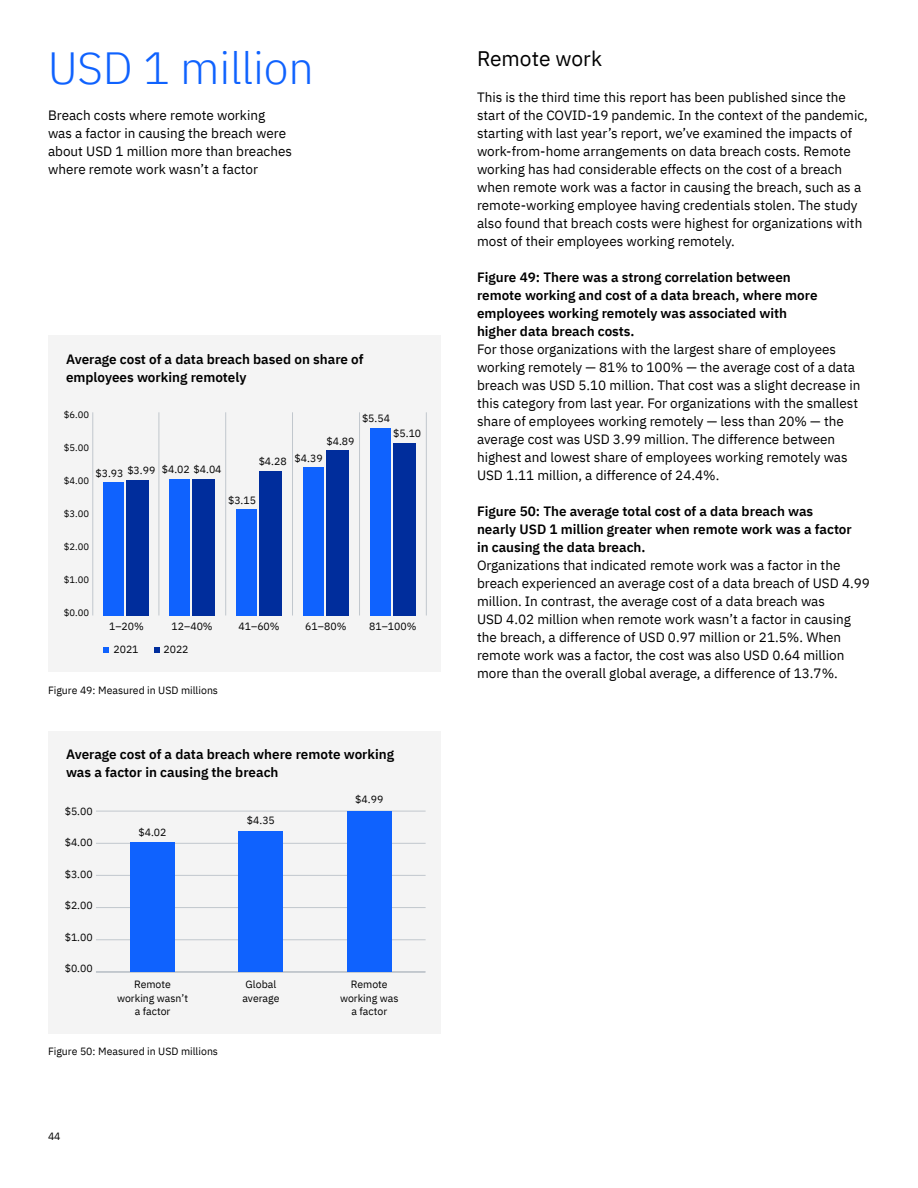
<style>
.page{position:relative;width:918px;height:1188px;background:#fff}
.page>*{position:absolute;margin:0;border:0;box-sizing:border-box;transform-origin:0 0}
.Callout_numbers{font:300 45px "IBM Plex Sans";letter-spacing:-.005em;color:#0f62fe}
.Heading{font:21px "IBM Plex Sans";color:#000}
.Body_text{font:13.5px/18px "IBM Plex Sans";color:#000}
.Subheading{font:600 13.5px/18px "IBM Plex Sans";color:#000}
.t1{font:10.5px/13.5px "IBM Plex Sans";color:#000;text-align:center}
.t2{font:9.45px "IBM Plex Sans";color:#000}
</style>
<div class="page">
<div style="left:48px;top:731px;width:393px;height:302px;background:#f4f4f4"></div>
<div style="left:48px;top:335px;width:393px;height:337px;background:#f4f4f4"></div>
<hr style="left:93px;top:412px;width:1px;height:203px;background:#c1c7cd">
<hr style="left:159px;top:412px;width:1px;height:203px;background:#c1c7cd">
<hr style="left:225px;top:412px;width:1px;height:203px;background:#c1c7cd">
<hr style="left:292px;top:412px;width:1px;height:203px;background:#c1c7cd">
<hr style="left:359px;top:412px;width:1px;height:203px;background:#c1c7cd">
<hr style="left:426px;top:412px;width:1px;height:203px;background:#c1c7cd">
<div style="left:370px;top:428px;width:20px;height:187px;background:#0f62fe"></div>
<div style="left:393px;top:443px;width:23px;height:172px;background:#002d9c"></div>
<div style="left:303px;top:467px;width:20px;height:148px;background:#0f62fe"></div>
<div style="left:326px;top:450px;width:23px;height:165px;background:#002d9c"></div>
<div style="left:236px;top:509px;width:21px;height:106px;background:#0f62fe"></div>
<div style="left:259px;top:471px;width:23px;height:144px;background:#002d9c"></div>
<div style="left:169px;top:479px;width:21px;height:136px;background:#0f62fe"></div>
<div style="left:192px;top:479px;width:23px;height:136px;background:#002d9c"></div>
<div style="left:103px;top:482px;width:20px;height:133px;background:#0f62fe"></div>
<div style="left:127px;top:480px;width:22px;height:135px;background:#002d9c"></div>
<svg style="left:103px;top:648px;width:5px;height:5px"></svg>
<svg style="left:155px;top:648px;width:5px;height:5px"></svg>
<hr style="left:96px;top:811px;width:330px;height:1px;background:#c1c7cd">
<hr style="left:96px;top:843px;width:330px;height:1px;background:#c1c7cd">
<hr style="left:96px;top:875px;width:330px;height:1px;background:#c1c7cd">
<hr style="left:96px;top:907px;width:330px;height:1px;background:#c1c7cd">
<hr style="left:96px;top:940px;width:330px;height:1px;background:#c1c7cd">
<hr style="left:96px;top:972px;width:330px;height:1px;background:#c1c7cd">
<div style="left:347px;top:811px;width:44px;height:161px;background:#0f62fe"></div>
<div style="left:239px;top:832px;width:44px;height:140px;background:#0f62fe"></div>
<div style="left:131px;top:843px;width:44px;height:129px;background:#0f62fe"></div>
<p class="Callout_numbers" style="left:48px;top:34px;width:267px">USD 1 million</p>
<p class="Body_text" style="left:48px;top:105px;width:246px">Breach costs where remote working was a factor in causing the breach were about USD 1 million more than breaches where remote work wasn’t a factor</p>
<h4 class="Subheading" style="left:66px;top:349px;width:299px">Average cost of a data breach based on share of employees working remotely</h4>
<p class="t2" style="left:64px;top:407px;width:27px">$6.00</p>
<p class="t2" style="left:64px;top:440px;width:27px">$5.00</p>
<p class="t2" style="left:64px;top:473px;width:27px">$4.00</p>
<p class="t2" style="left:64px;top:506px;width:27px">$3.00</p>
<p class="t2" style="left:64px;top:539px;width:27px">$2.00</p>
<p class="t2" style="left:64px;top:572px;width:27px">$1.00</p>
<p class="t2" style="left:64px;top:605px;width:27px">$0.00</p>
<p class="t1" style="left:109px;top:619px;width:36px">1–20%</p>
<p class="t1" style="left:172px;top:619px;width:43px">12–40%</p>
<p class="t1" style="left:239px;top:619px;width:43px">41–60%</p>
<p class="t1" style="left:305px;top:619px;width:43px">61–80%</p>
<p class="t1" style="left:369px;top:619px;width:49px">81–100%</p>
<p class="t1" style="left:362px;top:411px;width:30px">$5.54</p>
<p class="t1" style="left:393px;top:425px;width:30px">$5.10</p>
<p class="t1" style="left:326px;top:433px;width:30px">$4.89</p>
<p class="t1" style="left:295px;top:450px;width:30px">$4.39</p>
<p class="t1" style="left:259px;top:454px;width:30px">$4.28</p>
<p class="t1" style="left:95px;top:465px;width:30px">$3.93</p>
<p class="t1" style="left:162px;top:462px;width:61px">$4.02 $4.04</p>
<p class="t1" style="left:127px;top:463px;width:30px">$3.99</p>
<p class="t1" style="left:228px;top:492px;width:30px">$3.15</p>
<p class="t1" style="left:113px;top:641px;width:27px">2021</p>
<p class="t1" style="left:163px;top:641px;width:27px">2022</p>
<p class="t1" style="left:48px;top:682px;width:172px">Figure 49: Measured in USD millions</p>
<h4 class="Subheading" style="left:66px;top:744px;width:330px">Average cost of a data breach where remote working was a factor in causing the breach</h4>
<p class="t1" style="left:65px;top:804px;width:30px">$5.00</p>
<p class="t1" style="left:65px;top:835px;width:30px">$4.00</p>
<p class="t1" style="left:65px;top:867px;width:30px">$3.00</p>
<p class="t1" style="left:65px;top:898px;width:30px">$2.00</p>
<p class="t1" style="left:65px;top:930px;width:30px">$1.00</p>
<p class="t1" style="left:65px;top:961px;width:30px">$0.00</p>
<p class="t1" style="left:139px;top:825px;width:30px">$4.02</p>
<p class="t1" style="left:247px;top:813px;width:30px">$4.35</p>
<p class="t1" style="left:355px;top:792px;width:30px">$4.99</p>
<p class="t1" style="left:117px;top:977px;width:72px">Remote working wasn’t a factor</p>
<p class="t1" style="left:242px;top:977px;width:39px">Global average</p>
<p class="t1" style="left:340px;top:977px;width:60px">Remote working was a factor</p>
<p class="t1" style="left:48px;top:1044px;width:172px">Figure 50: Measured in USD millions</p>
<p class="t1" style="left:48px;top:1129px;width:14px">44</p>
<h3 class="Heading" style="left:477px;top:43px;width:127px">Remote work</h3>
<p class="Body_text" style="left:477px;top:87px;width:392px">This is the third time this report has been published since the start of the COVID-19 pandemic. In the context of the pandemic, starting with last year’s report, we’ve examined the impacts of work-from-home arrangements on data breach costs. Remote working has had considerable effects on the cost of a breach when remote work was a factor in causing the breach, such as a remote-working employee having credentials stolen. The study also found that breach costs were highest for organizations with most of their employees working remotely.</p>
<h4 class="Subheading" style="left:477px;top:267px;width:342px">Figure 49: There was a strong correlation between remote working and cost of a data breach, where more employees working remotely was associated with higher data breach costs.</h4>
<p class="Body_text" style="left:477px;top:339px;width:385px">For those organizations with the largest share of employees working remotely — 81% to 100% — the average cost of a data breach was USD 5.10 million. That cost was a slight decrease in this category from last year. For organizations with the smallest share of employees working remotely — less than 20% — the average cost was USD 3.99 million. The difference between highest and lowest share of employees working remotely was USD 1.11 million, a difference of 24.4%.</p>
<h4 class="Subheading" style="left:477px;top:501px;width:376px">Figure 50: The average total cost of a data breach was nearly USD 1 million greater when remote work was a factor in causing the data breach.</h4>
<p class="Body_text" style="left:477px;top:555px;width:395px">Organizations that indicated remote work was a factor in the breach experienced an average cost of a data breach of USD 4.99 million. In contrast, the average cost of a data breach was<br>USD 4.02 million when remote work wasn’t a factor in causing the breach, a difference of USD 0.97 million or 21.5%. When remote work was a factor, the cost was also USD 0.64 million more than the overall global average, a difference of 13.7%.</p>
</div>
